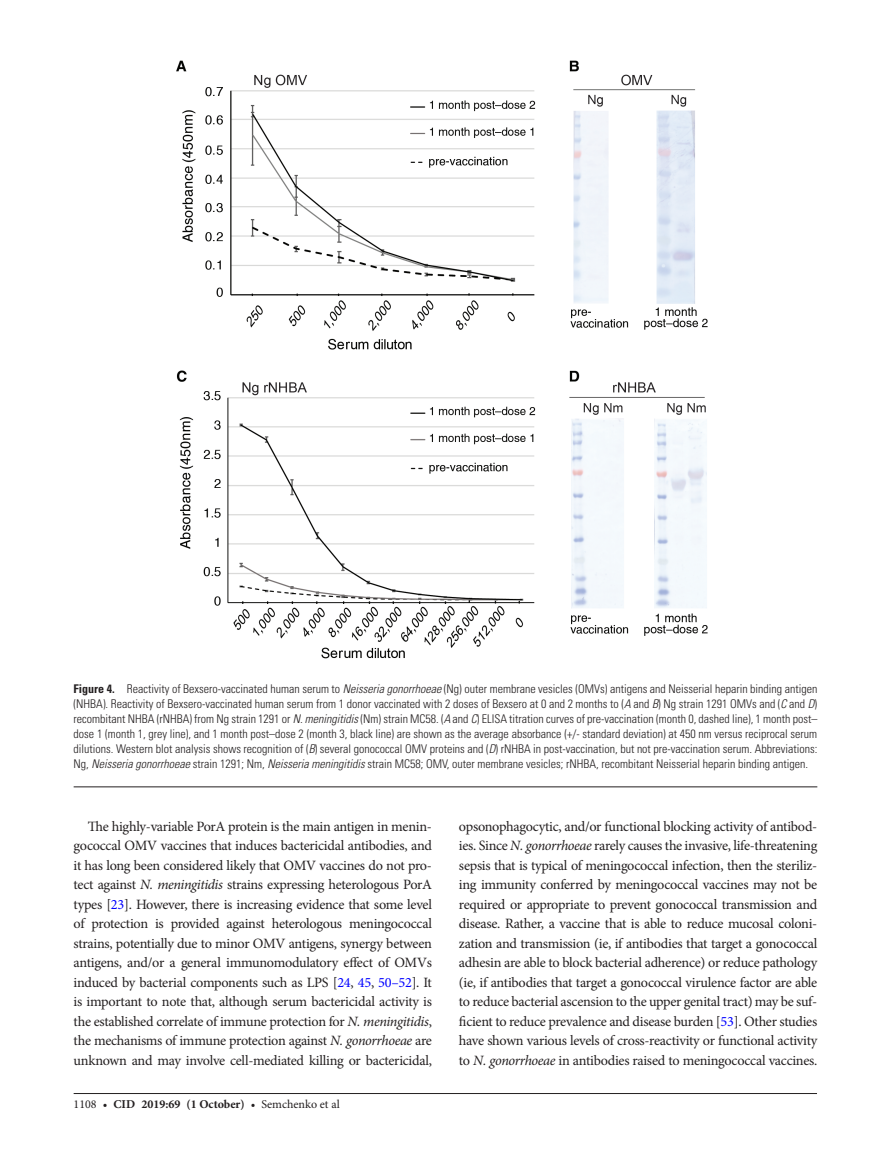
<style>
.page{position:relative;width:891px;height:1174px;background:#fff}
.page>*{position:absolute;margin:0;border:0;box-sizing:border-box;transform-origin:0 0}
.t1{font:14.25px/19.5px "Minion Pro";letter-spacing:-.02em;color:#231f20;text-align:justify}
.t2{font:300 condensed 12px/15px "Univers LT Std";color:#231f20;text-align:justify}
.t3{font:700 12px "Minion Pro";color:#231f20}
.s1{font-weight:700}
.s2{font-style:italic}
.s3{color:#00f}
.s4{font-weight:400}
</style>
<div class="page">
<hr style="left:74px;top:1093px;width:743px;height:1px;background:#231f20">
<hr style="left:74px;top:786px;width:743px;height:1px;background:#231f20">
<img style="left:176px;top:60px;width:532px;height:599px">
<p class="t2" style="left:74px;top:682px;width:745px"><span class="s1">Figure 4.</span> Reactivity of Bexsero-vaccinated human serum to <span class="s2">Neisseria gonorrhoeae</span> (Ng) outer membrane vesicles (OMVs) antigens and Neisserial heparin binding antigen (NHBA). Reactivity of Bexsero-vaccinated human serum from 1 donor vaccinated with 2 doses of Bexsero at 0 and 2 months to (<span class="s2">A</span> and <span class="s2">B</span>) Ng strain 1291 OMVs and (<span class="s2">C</span> and <span class="s2">D</span>) recombitant NHBA (rNHBA) from Ng strain 1291 or <span class="s2">N. meningitidis</span> (Nm) strain MC58. (<span class="s2">A</span> and <span class="s2">C</span>) ELISA titration curves of pre-vaccination (month 0, dashed line), 1 month post– dose 1 (month 1, grey line), and 1 month post–dose 2 (month 3, black line) are shown as the average absorbance (+/- standard deviation) at 450 nm versus reciprocal serum dilutions. Western blot analysis shows recognition of (<span class="s2">B</span>) several gonococcal OMV proteins and (<span class="s2">D</span>) rNHBA in post-vaccination, but not pre-vaccination serum. Abbreviations:<br>Ng, <span class="s2">Neisseria gonorrhoeae</span> strain 1291; Nm, <span class="s2">Neisseria meningitidis</span> strain MC58; OMV, outer membrane vesicles; rNHBA, recombitant Neisserial heparin binding antigen.</p>
<p class="t1" style="left:74px;top:817px;width:360px;text-indent:14px">The highly-variable PorA protein is the main antigen in menin&shy;gococcal OMV vaccines that induces bactericidal antibodies, and it has long been considered likely that OMV vaccines do not pro&shy;tect against <span class="s2">N. meningitidis</span> strains expressing heterologous PorA types [<span class="s3">23</span>]. However, there is increasing evidence that some level of protection is provided against heterologous meningococcal strains, potentially due to minor OMV antigens, synergy between antigens, and/or a general immunomodulatory effect of OMVs induced by bacterial components such as LPS [<span class="s3">24</span>, <span class="s3">45</span>, <span class="s3">50–52</span>]. It is important to note that, although serum bactericidal activity is the established correlate of immune protection for <span class="s2">N. meningitidis</span>, the mechanisms of immune protection against <span class="s2">N. gonorrhoeae</span> are unknown and may involve cell-mediated killing or bactericidal,</p>
<p class="t1" style="left:459px;top:817px;width:360px">opsonophagocytic, and/or functional blocking activity of antibod&shy;ies. Since <span class="s2">N. gonorrhoeae</span> rarely causes the invasive, life-threatening sepsis that is typical of meningococcal infection, then the steriliz&shy;ing immunity conferred by meningococcal vaccines may not be required or appropriate to prevent gonococcal transmission and disease. Rather, a vaccine that is able to reduce mucosal coloni&shy;zation and transmission (ie, if antibodies that target a gonococcal adhesin are able to block bacterial adherence) or reduce pathology (ie, if antibodies that target a gonococcal virulence factor are able to reduce bacterial ascension to the upper genital tract) may be suf&shy;ficient to reduce prevalence and disease burden [<span class="s3">53</span>]. Other studies have shown various levels of cross-reactivity or functional activity to <span class="s2">N. gonorrhoeae</span> in antibodies raised to meningococcal vaccines.</p>
<p class="t3" style="left:74px;top:1095px;width:268px"><span class="s4">1108 •</span> CID 2019:69 (1 October) <span class="s4">• Semchenko et al</span></p>
</div>
